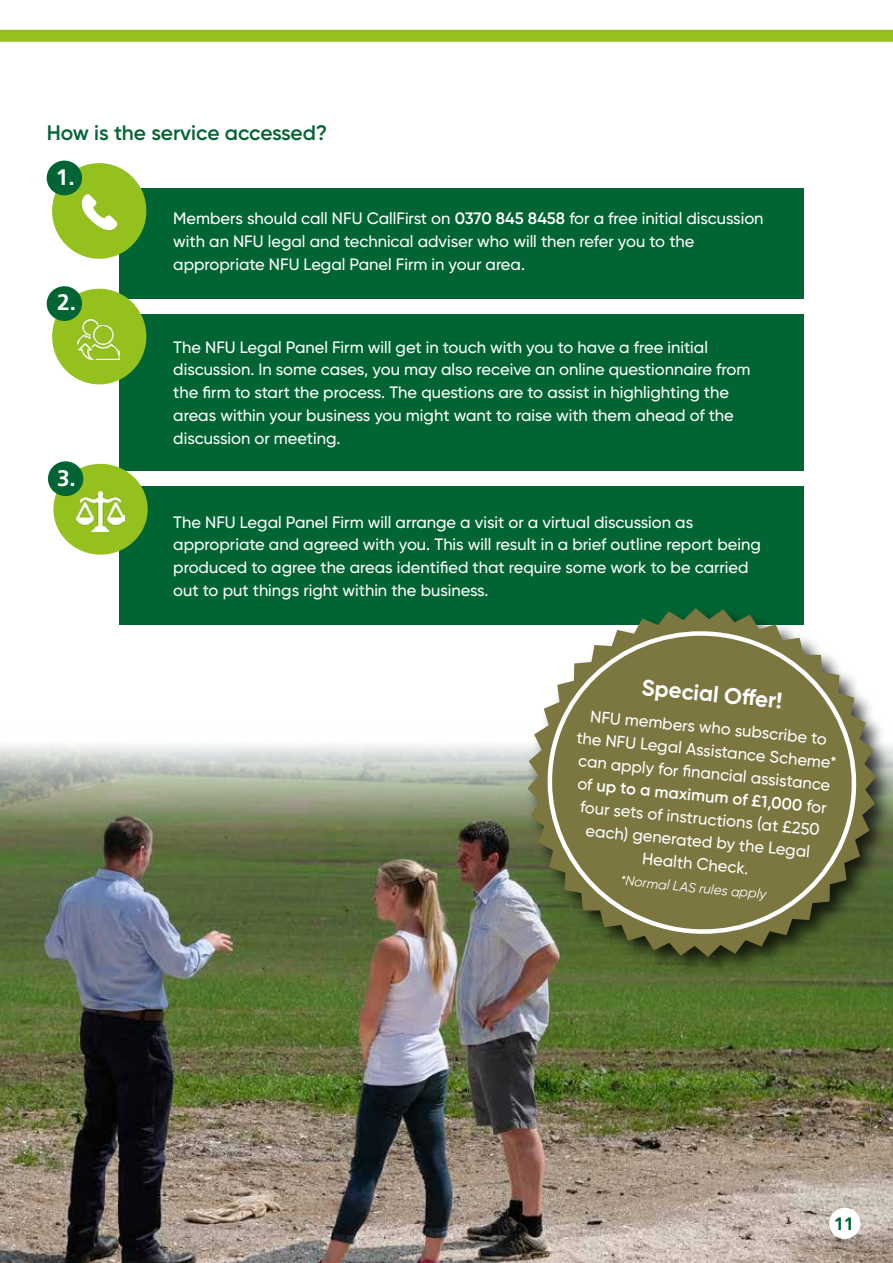
<style>
.page{position:relative;width:893px;height:1263px;background:#fff}
.page>*{position:absolute;margin:0;border:0;box-sizing:border-box;transform-origin:0 0}
.t1{font:700 22.5px "Gilroy";color:#fff}
.t2{font:700 22.5px "Frutiger LT Std";color:#fff}
.t3{font:600 21px "Gilroy";letter-spacing:-.005em;color:#006533}
.t4{font:700 18px "Frutiger LT Std";color:#006533}
.t5{font:500 16.5px/22.8px "Gilroy";color:#fff}
.t6{font:italic 13.5px "Gilroy";color:#fff}
.s1{font-weight:600}
</style>
<div class="page">
<div style="left:119px;top:189px;width:685px;height:110px;background:#006533"></div>
<div style="left:119px;top:315px;width:685px;height:156px;background:#006533"></div>
<div style="left:119px;top:487px;width:685px;height:138px;background:#006533"></div>
<img style="left:0;top:745px;width:893px;height:518px">
<div style="left:52px;top:163px;width:94px;height:96px;background:#95c11f;border-radius:50%"></div>
<svg style="left:81px;top:194px;width:37px;height:36px"></svg>
<div style="left:47px;top:161px;width:35px;height:34px;background:#006533;border-radius:50%"></div>
<div style="left:52px;top:289px;width:94px;height:95px;background:#95c11f;border-radius:50%"></div>
<div style="left:47px;top:286px;width:35px;height:35px;background:#006533;border-radius:50%"></div>
<div style="left:53px;top:464px;width:95px;height:91px;background:#95c11f;border-radius:50%"></div>
<div style="left:48px;top:461px;width:35px;height:35px;background:#006533;border-radius:50%"></div>
<img style="left:78px;top:319px;width:41px;height:41px">
<img style="left:76px;top:491px;width:49px;height:40px">
<div style="left:829px;top:1208px;width:31px;height:31px;background:#fff;border-radius:50%"></div>
<div style="left:524px;top:605px;width:369px;height:372px;background:#000;opacity:.75"></div>
<svg style="left:527px;top:608px;width:349px;height:349px"></svg>
<svg style="left:531px;top:614px;width:342px;height:331px;background:#848356"></svg>
<div style="left:0;top:30px;width:893px;height:12px;background:#95c11f"></div>
<p class="t3" style="left:47px;top:120px;width:282px">How is the service accessed?</p>
<h1 class="t2" style="left:56px;top:164px;width:20px">1.</h1>
<h1 class="t2" style="left:57px;top:289px;width:20px">2.</h1>
<h1 class="t2" style="left:57px;top:465px;width:20px">3.</h1>
<p class="t5" style="left:173px;top:207px;width:592px">Members should call NFU CallFirst on <span class="s1">0370 845 8458</span> for a free initial discussion with an NFU legal and technical adviser who will then refer you to the appropriate NFU Legal Panel Firm in your area.</p>
<p class="t5" style="left:173px;top:335px;width:579px">The NFU Legal Panel Firm will get in touch with you to have a free initial discussion. In some cases, you may also receive an online questionnaire from the firm to start the process. The questions are to assist in highlighting the areas within your business you might want to raise with them ahead of the discussion or meeting.</p>
<p class="t5" style="left:173px;top:510px;width:589px">The NFU Legal Panel Firm will arrange a visit or a virtual discussion as appropriate and agreed with you. This will result in a brief outline report being produced to agree the areas identified that require some work to be carried out to put things right within the business.</p>
<h1 class="t1" style="left:643px;top:672px;width:143px;rotate:6deg">Special Off er!</h1>
<p class="t5" style="left:579px;top:704px;width:263px;text-align:center;rotate:5deg">NFU members who subscribe to the NFU Legal Assistance Scheme* can apply for fi nancial assistance of <span class="s1">up to a maximum of £1,000</span> for four sets of instructions (at £250 each) generated by the Legal<br>Health Check.</p>
<p class="t6" style="left:621px;top:873px;width:149px;rotate:5deg">*Normal LAS rules apply</p>
<p class="t4" style="left:834px;top:1213px;width:22px">11</p>
</div>
